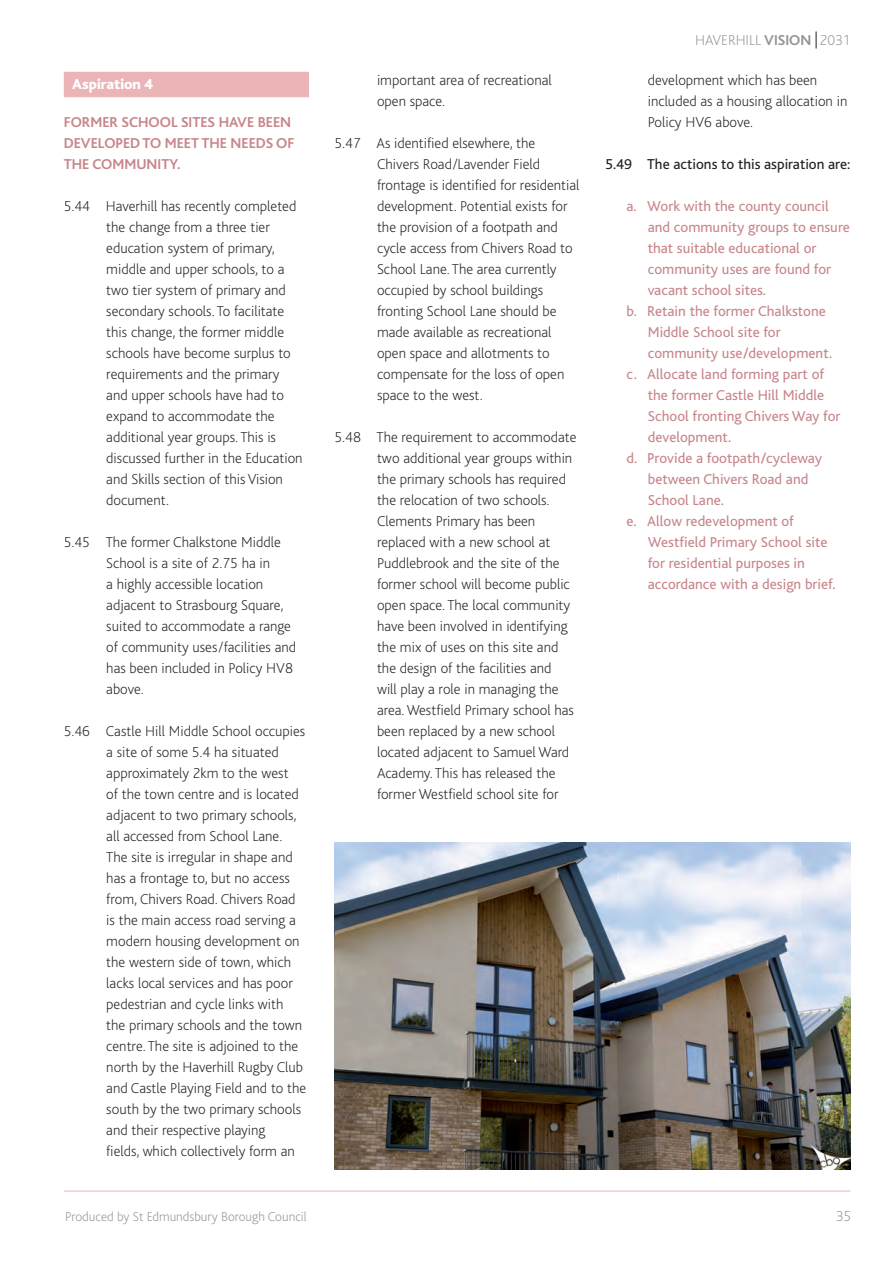
<style>
.page{position:relative;width:893px;height:1263px;background:#fff}
.page>*{position:absolute;margin:0;border:0;box-sizing:border-box;transform-origin:0 0}
.t1{font:200 15px/21px "Bliss";color:#231f20}
.t2{font:15px/21px "Bliss";color:#c8868b}
.sub_head_2{font:700 15px/21px "Bliss";color:#c8868b}
.t3{font:15px "Bliss";color:#231f20}
.t4{font:200 15px "Bliss";color:#939598}
.sub_head_1{font:800 15px "Bliss";color:#fff}
.t5{font:200 13.5px "Bliss";color:#939598}
.s1{font-weight:700}
</style>
<div class="page">
<hr style="left:64px;top:1191px;width:786px;height:1px;background:#ebb5b8">
<svg style="left:816px;top:31px;width:1px;height:18px"></svg>
<div style="left:64px;top:72px;width:245px;height:25px;background:#ebb5b8"></div>
<img style="left:334px;top:842px;width:516px;height:327px">
<p class="sub_head_1" style="left:72px;top:76px;width:82px">Aspiration 4</p>
<p class="sub_head_2" style="left:64px;top:111px;width:232px">FORMER SCHOOL SITES HAVE BEEN<br>DEVELOPED TO MEET THE NEEDS OF<br>THE COMMUNITY.</p>
<p class="t1" style="left:106px;top:195px;width:198px;text-indent:-43px">5.44 Haverhill has recently completed the change from a three tier education system of primary, middle and upper schools, to a two tier system of primary and secondary schools. To facilitate this change, the former middle schools have become surplus to requirements and the primary and upper schools have had to expand to accommodate the additional year groups. This is discussed further in the Education and Skills section of this Vision document.</p>
<p class="t1" style="left:106px;top:531px;width:191px;text-indent:-43px">5.45 The former Chalkstone Middle<br>School is a site of 2.75 ha in<br>a highly accessible location adjacent to Strasbourg Square, suited to accommodate a range of community uses/facilities and has been included in Policy HV8 above.</p>
<p class="t1" style="left:106px;top:720px;width:202px;text-indent:-43px">5.46 Castle Hill Middle School occupies a site of some 5.4 ha situated approximately 2km to the west<br>of the town centre and is located adjacent to two primary schools, all accessed from School Lane.<br>The site is irregular in shape and has a frontage to, but no access from, Chivers Road. Chivers Road is the main access road serving a modern housing development on the western side of town, which lacks local services and has poor pedestrian and cycle links with<br>the primary schools and the town centre. The site is adjoined to the north by the Haverhill Rugby Club and Castle Playing Field and to the south by the two primary schools and their respective playing<br>fields, which collectively form an</p>
<p class="t1" style="left:377px;top:69px;width:176px">important area of recreational open space.</p>
<p class="t1" style="left:377px;top:132px;width:204px;text-indent:-43px">5.47 As identified elsewhere, the<br>Chivers Road/Lavender Field frontage is identified for residential development. Potential exists for the provision of a footpath and cycle access from Chivers Road to<br>School Lane. The area currently occupied by school buildings fronting School Lane should be made available as recreational open space and allotments to compensate for the loss of open space to the west.</p>
<p class="t1" style="left:377px;top:426px;width:201px;text-indent:-43px">5.48 The requirement to accommodate two additional year groups within the primary schools has required the relocation of two schools.<br>Clements Primary has been replaced with a new school at<br>Puddlebrook and the site of the former school will become public open space. The local community have been involved in identifying the mix of uses on this site and the design of the facilities and<br>will play a role in managing the area. Westfield Primary school has been replaced by a new school located adjacent to Samuel Ward<br>Academy. This has released the former Westfield school site for</p>
<p class="t4" style="left:695px;top:32px;width:157px">HAVERHILL <span class="s1">VISION</span> 2031</p>
<p class="t1" style="left:648px;top:69px;width:201px">development which has been included as a housing allocation in<br>Policy HV6 above.</p>
<p class="t3" style="left:605px;top:156px;width:247px">5.49 The actions to this aspiration are:</p>
<p class="t2" style="left:648px;top:195px;width:204px;text-indent:-21px">a. Work with the county council and community groups to ensure that suitable educational or community uses are found for vacant school sites.</p>
<p class="t2" style="left:648px;top:300px;width:186px;text-indent:-21px">b. Retain the former Chalkstone<br>Middle School site for community use/development.</p>
<p class="t2" style="left:648px;top:363px;width:194px;text-indent:-21px">c. Allocate land forming part of the former Castle Hill Middle<br>School fronting Chivers Way for development.</p>
<p class="t2" style="left:648px;top:447px;width:176px;text-indent:-21px">d. Provide a footpath/cycleway between Chivers Road and<br>School Lane.</p>
<p class="t2" style="left:648px;top:510px;width:189px;text-indent:-21px">e. Allow redevelopment of<br>Westfield Primary School site for residential purposes in accordance with a design brief.</p>
<p class="t5" style="left:65px;top:1209px;width:243px">Produced by St Edmundsbury Borough Council</p>
<p class="t4" style="left:836px;top:1208px;width:17px">35</p>
</div>
